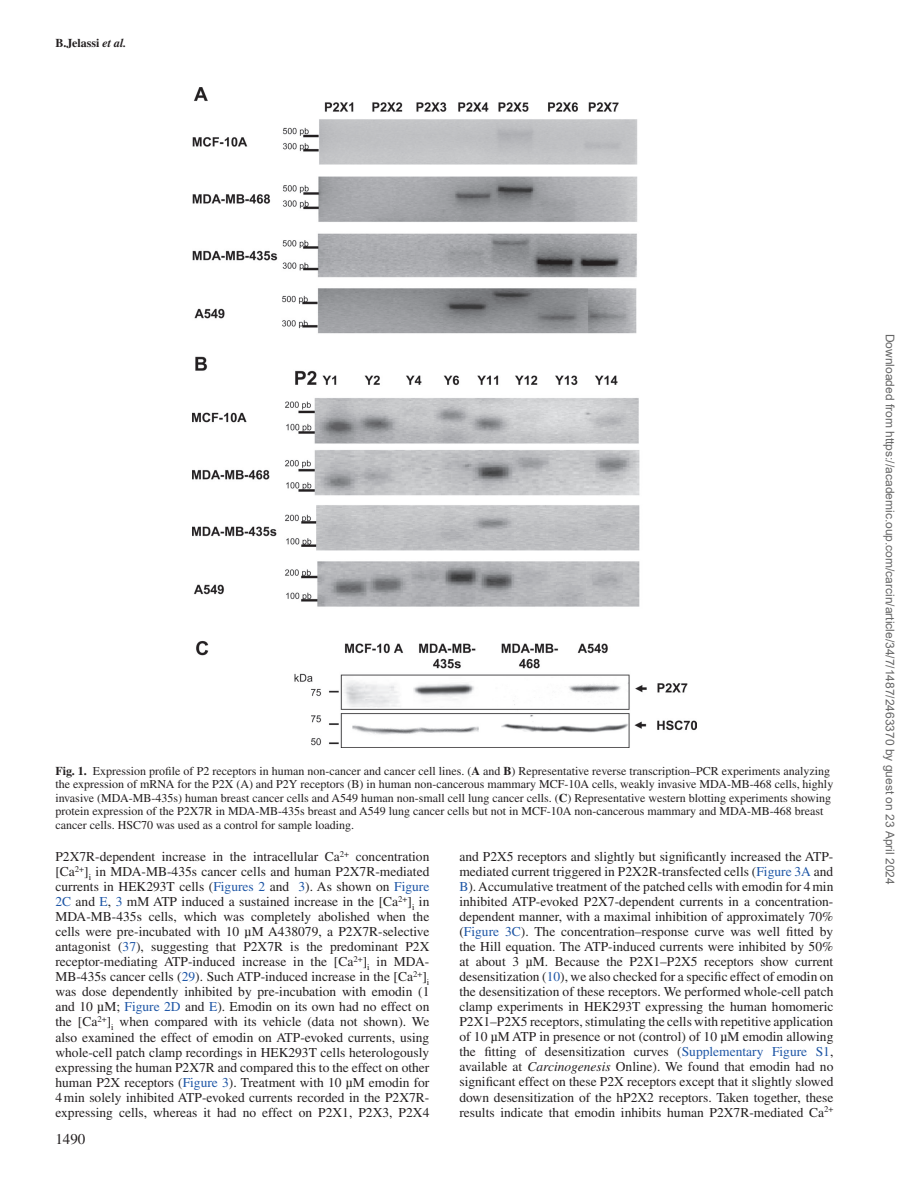
<style>
.page{position:relative;width:919px;height:1187px;background:#fff}
.page>*{position:absolute;margin:0;border:0;box-sizing:border-box;transform-origin:0 0}
.t1{font:15px "Times LT Std";color:#231f20}
.t2{font:13.5px/15px "Times LT Std";color:#231f20;text-align:justify}
.t3{font:12px/13.5px "Times LT Std";color:#231f20}
.t4{font:12px "Arial";color:#666}
.t5{font:700 12px "Times LT Std";color:#231f20}
.s1{font-style:italic}
.s2{font-weight:700}
.s3{color:#1e56a6}
.s4{font-family:"Gandhari Unicode"}
</style>
<div class="page">
<img style="left:192px;top:87px;width:504px;height:660px">
<p class="t5" style="left:55px;top:36px;width:73px">B.Jelassi <span class="s1">et al.</span></p>
<p class="t3" style="left:55px;top:764px;width:779px"><span class="s2">Fig. 1.</span> Expression profile of P2 receptors in human non-cancer and cancer cell lines. (<span class="s2">A</span> and <span class="s2">B</span>) Representative reverse transcription–PCR experiments analyzing the expression of mRNA for the P2X (A) and P2Y receptors (B) in human non-cancerous mammary MCF-10A cells, weakly invasive MDA-MB-468 cells, highly invasive (MDA-MB-435s) human breast cancer cells and A549 human non-small cell lung cancer cells. (<span class="s2">C</span>) Representative western blotting experiments showing protein expression of the P2X7R in MDA-MB-435s breast and A549 lung cancer cells but not in MCF-10A non-cancerous mammary and MDA-MB-468 breast cancer cells. HSC70 was used as a control for sample loading.</p>
<p class="t2" style="left:55px;top:849px;width:375px">P2X7R-dependent increase in the intracellular Ca<sup>2+</sup> concentration [Ca<sup>2+</sup>]<sub>i</sub> in MDA-MB-435s cancer cells and human P2X7R-mediated currents in HEK293T cells (<span class="s3">Figures 2</span> and <span class="s3">3</span>). As shown on <span class="s3">Figure 2C</span> and <span class="s3">E</span>, <span class="s3">3</span> mM ATP induced a sustained increase in the [Ca<sup>2+</sup>]<sub>i</sub> in MDA-MB-435s cells, which was completely abolished when the cells were pre-incubated with 10 <span class="s4">µ</span>M A438079, a P2X7R-selective antagonist (<span class="s3">37</span>), suggesting that P2X7R is the predominant P2X receptor-mediating ATP-induced increase in the [Ca<sup>2+</sup>]<sub>i</sub> in MDA-MB-435s cancer cells (<span class="s3">29</span>). Such ATP-induced increase in the [Ca<sup>2+</sup>]<sub>i </sub>was dose dependently inhibited by pre-incubation with emodin (1 and 10 <span class="s4">µ</span>M; <span class="s3">Figure 2D</span> and <span class="s3">E</span>). Emodin on its own had no effect on the [Ca<sup>2+</sup>]<sub>i</sub> when compared with its vehicle (data not shown). We also examined the effect of emodin on ATP-evoked currents, using whole-cell patch clamp recordings in HEK293T cells heterologously expressing the human P2X7R and compared this to the effect on other human P2X receptors (<span class="s3">Figure 3</span>). Treatment with 10 <span class="s4">µ</span>M emodin for 4min solely inhibited ATP-evoked currents recorded in the P2X7R&shy;expressing cells, whereas it had no effect on P2X1, P2X3, P2X4</p>
<p class="t2" style="left:459px;top:849px;width:375px">and P2X5 receptors and slightly but significantly increased the ATP&shy;mediated current triggered in P2X2R-transfected cells (<span class="s3">Figure 3A</span> and <span class="s3">B</span>). Accumulative treatment of the patched cells with emodin for 4min inhibited ATP-evoked P2X7-dependent currents in a concentration&shy;dependent manner, with a maximal inhibition of approximately 70% (<span class="s3">Figure 3C</span>). The concentration–response curve was well fitted by the Hill equation. The ATP-induced currents were inhibited by 50% at about 3 <span class="s4">µ</span>M. Because the P2X1–P2X5 receptors show current desensitization (<span class="s3">10</span>), we also checked for a specific effect of emodin on the desensitization of these receptors. We performed whole-cell patch clamp experiments in HEK293T expressing the human homomeric P2X1–P2X5 receptors, stimulating the cells with repetitive application of 10 <span class="s4">µ</span>M ATP in presence or not (control) of 10 <span class="s4">µ</span>M emodin allowing the fitting of desensitization curves (<span class="s3">Supplementary Figure S1</span>, available at <span class="s1">Carcinogenesis</span> Online). We found that emodin had no significant effect on these P2X receptors except that it slightly slowed down desensitization of the hP2X2 receptors. Taken together, these results indicate that emodin inhibits human P2X7R-mediated Ca<sup>2+</sup></p>
<p class="t1" style="left:55px;top:1130px;width:31px">1490</p>
<p class="t4" style="left:894px;top:334px;width:552px;rotate:90deg">Downloaded from https://academic.oup.com/carcin/article/34/7/1487/2463370 by guest on 23 April 2024</p>
</div>
